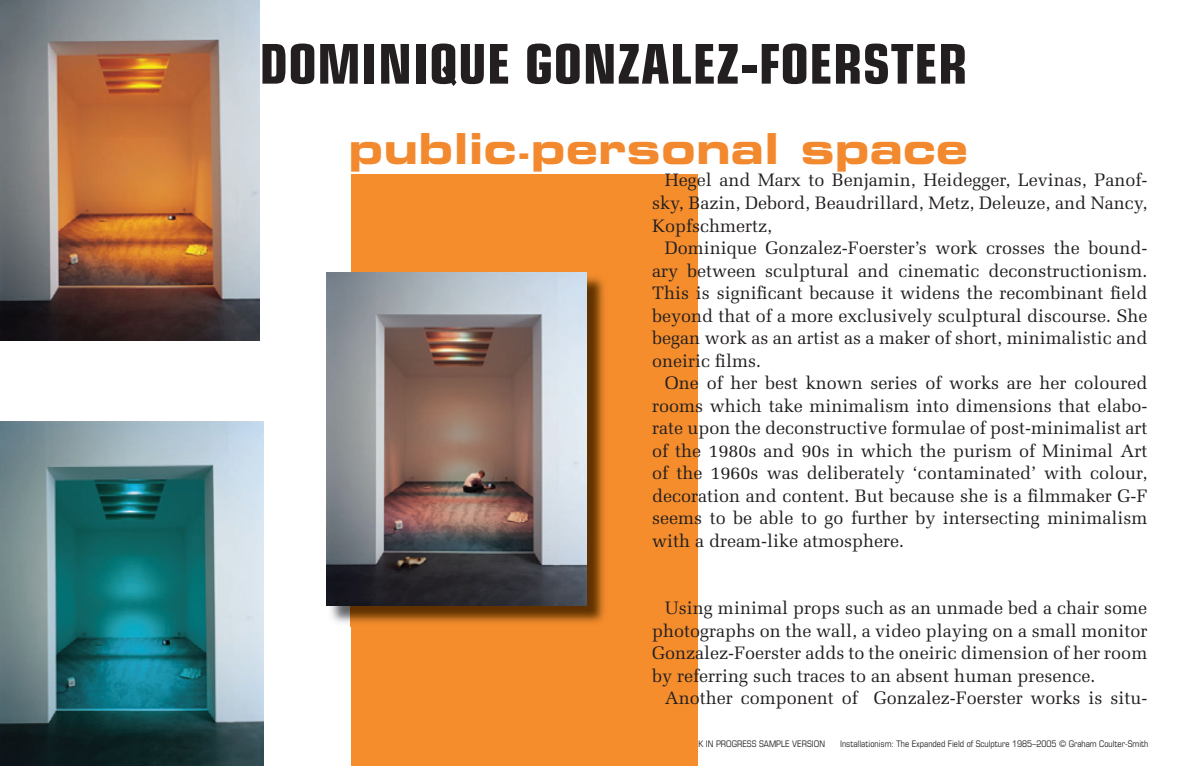
<style>
.page{position:relative;width:1191px;height:766px;background:#fff}
.page>*{position:absolute;margin:0;border:0;box-sizing:border-box;transform-origin:0 0}
.t1{font:700 condensed 54.75px "Eurostile LT Std";letter-spacing:.005em;color:#231f20}
.t2{font:42.75px "Eurostile LT Std Bold Ex 2";letter-spacing:.005em;color:#f3892f}
.t3{font:18px/22.5px "Melior LT Std";color:#231f20;text-align:justify}
.t4{font:condensed 9px "Eurostile LT Std";color:#231f20}
.s1{font-size:30.75px}
</style>
<div class="page">
<div style="left:351px;top:173px;width:346px;height:592px;background:#f58d2c"></div>
<img style="left:0;top:0;width:259px;height:340px">
<img style="left:0;top:421px;width:264px;height:344px">
<img style="left:327px;top:277px;width:278px;height:349px">
<img style="left:326px;top:272px;width:261px;height:333px">
<h1 class="t1" style="left:259px;top:31px;width:709px">DOMINIQUE GONZALEZ-FOERSTER</h1>
<h2 class="t2" style="left:348px;top:118px;width:621px">public<span class="s1">-</span>personal space</h2>
<p class="t3" style="left:652px;top:169px;width:497px;text-indent:13px">Hegel and Marx to Benjamin, Heidegger, Levinas, Panof&shy;sky, Bazin, Debord, Beaudrillard, Metz, Deleuze, and Nancy, Kopfschmertz,</p>
<p class="t3" style="left:652px;top:236px;width:497px;text-indent:13px">Dominique Gonzalez-Foerster’s work crosses the bound&shy;ary between sculptural and cinematic deconstructionism.<br>This is significant because it widens the recombinant field beyond that of a more exclusively sculptural discourse. She began work as an artist as a maker of short, minimalistic and oneiric films.</p>
<p class="t3" style="left:652px;top:371px;width:497px;text-indent:13px">One of her best known series of works are her coloured rooms which take minimalism into dimensions that elabo&shy;rate upon the deconstructive formulae of post-minimalist art of the 1980s and 90s in which the purism of Minimal Art of the 1960s was deliberately ‘contaminated’ with colour, decoration and content. But because she is a filmmaker G-F seems to be able to go further by intersecting minimalism with a dream-like atmosphere.</p>
<p class="t3" style="left:652px;top:596px;width:497px;text-indent:13px">Using minimal props such as an unmade bed a chair some photographs on the wall, a video playing on a small monitor Gonzalez-Foerster adds to the oneiric dimension of her room by referring such traces to an absent human presence.</p>
<p class="t3" style="left:665px;top:686px;width:484px">Another component of Gonzalez-Foerster works is situ-</p>
<p class="t4" style="left:679px;top:738px;width:147px">WORK IN PROGRESS SAMPLE VERSION</p>
<p class="t4" style="left:840px;top:738px;width:310px">Installationism: The Expanded Field of Sculpture 1985–2005 © Graham Coulter-Smith</p>
</div>
